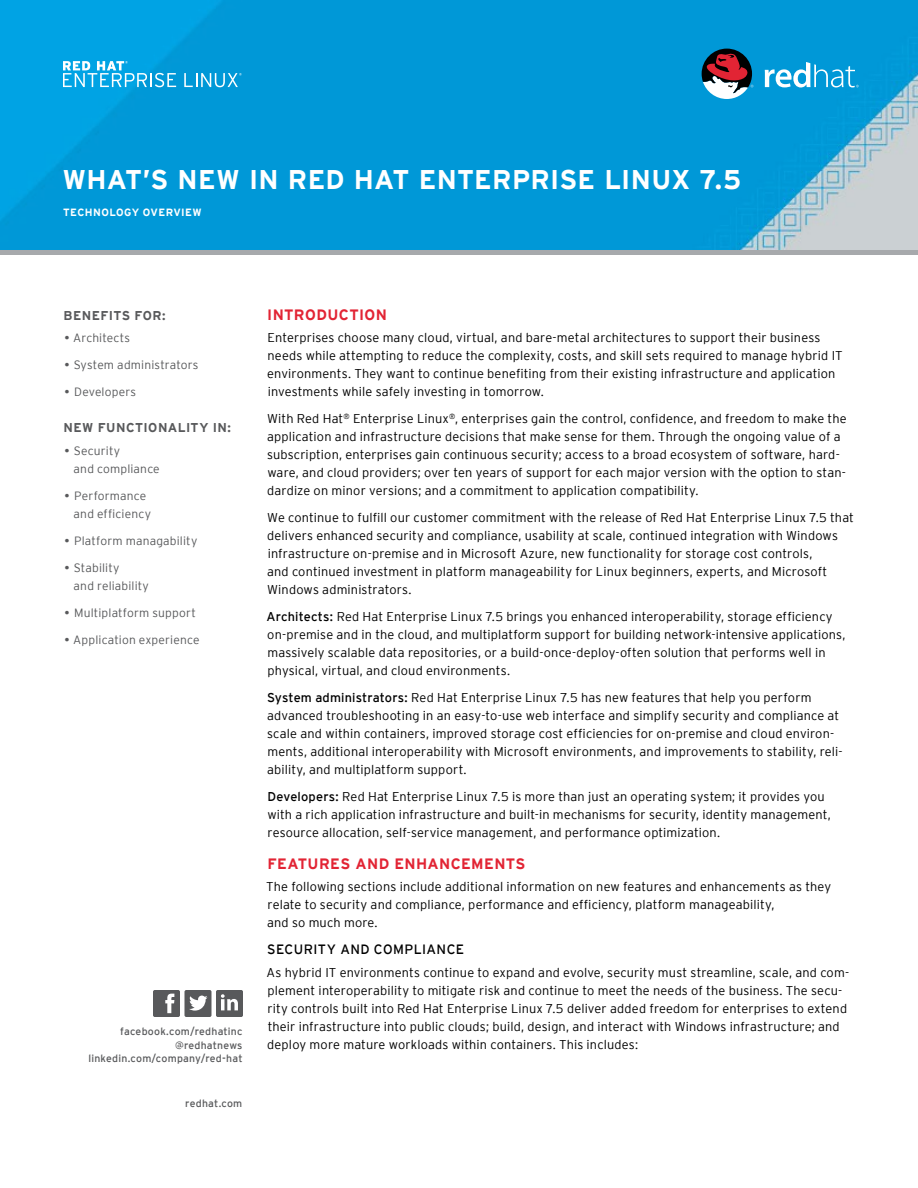
<style>
.page{position:relative;width:918px;height:1188px;background:#fff}
.page>*{position:absolute;margin:0;border:0;box-sizing:border-box;transform-origin:0 0}
.t1{font:700 27px "Interstate";letter-spacing:.01em;color:#fff}
.t2{font:700 15px "Interstate";letter-spacing:.025em;color:#e22434}
.t3{font:13.5px "Interstate";letter-spacing:.03em;color:#000}
.t4{font:300 12.75px/18px "Interstate";letter-spacing:.01em;color:#000}
.t5{font:700 12.75px "Interstate";letter-spacing:.03em;color:#58595b}
.t6{font:300 12px/18px "Interstate";letter-spacing:.015em;color:#58595b}
.t7{font:10.5px/13.5px "Interstate";letter-spacing:.02em;color:#58595b;text-align:right}
.t8{font:700 10.5px "Interstate";letter-spacing:.035em;color:#fff}
.s1{font-weight:400}
</style>
<div class="page">
<img style="left:0;top:0;width:918px;height:250px">
<svg style="left:153px;top:990px;width:90px;height:27px"></svg>
<svg style="left:765px;top:62px;width:94px;height:25px"></svg>
<svg style="left:702px;top:49px;width:51px;height:50px"></svg>
<svg style="left:63px;top:61px;width:113px;height:26px;background:#44b9e8"></svg>
<svg style="left:184px;top:73px;width:58px;height:14px"></svg>
<div style="left:0;top:250px;width:918px;height:5px;background:#a7a9ac"></div>
<h1 class="t1" style="left:62px;top:164px;width:680px">WHAT’S NEW IN RED HAT ENTERPRISE LINUX 7.5</h1>
<p class="t8" style="left:63px;top:206px;width:140px">TECHNOLOGY OVERVIEW</p>
<p class="t5" style="left:64px;top:308px;width:104px">BENEFITS FOR:</p>
<p class="t6" style="left:64px;top:329px;width:67px"><span class="s1">•</span> Architects</p>
<p class="t6" style="left:64px;top:356px;width:136px"><span class="s1">•</span> System administrators</p>
<p class="t6" style="left:64px;top:383px;width:73px"><span class="s1">•</span> Developers</p>
<p class="t5" style="left:64px;top:420px;width:169px">NEW FUNCTIONALITY IN:</p>
<p class="t6" style="left:74px;top:441px;width:88px;text-indent:-9px"><span class="s1">•</span> Security<br>and compliance</p>
<p class="t6" style="left:74px;top:486px;width:79px;text-indent:-9px"><span class="s1">•</span> Performance and efficiency</p>
<p class="t6" style="left:64px;top:531px;width:134px"><span class="s1">•</span> Platform managability</p>
<p class="t6" style="left:74px;top:558px;width:77px;text-indent:-9px"><span class="s1">•</span> Stability<br>and reliability</p>
<p class="t6" style="left:64px;top:603px;width:133px"><span class="s1">•</span> Multiplatform support</p>
<p class="t6" style="left:64px;top:630px;width:137px"><span class="s1">•</span> Application experience</p>
<p class="t7" style="left:88px;top:1024px;width:156px">facebook.com/redhatinc @redhatnews linkedin.com/company/red-hat</p>
<p class="t7" style="left:185px;top:1096px;width:59px">redhat.com</p>
<p class="t2" style="left:267px;top:306px;width:121px">INTRODUCTION</p>
<p class="t4" style="left:267px;top:328px;width:577px">Enterprises choose many cloud, virtual, and bare-metal architectures to support their business needs while attempting to reduce the complexity, costs, and skill sets required to manage hybrid IT environments. They want to continue benefiting from their existing infrastructure and application investments while safely investing in tomorrow.</p>
<p class="t4" style="left:267px;top:409px;width:581px">With Red Hat<sup>®</sup> Enterprise Linux<sup>®</sup>, enterprises gain the control, confidence, and freedom to make the application and infrastructure decisions that make sense for them. Through the ongoing value of a subscription, enterprises gain continuous security; access to a broad ecosystem of software, hard&shy;ware, and cloud providers; over ten years of support for each major version with the option to stan&shy;dardize on minor versions; and a commitment to application compatibility.</p>
<p class="t4" style="left:267px;top:508px;width:588px">We continue to fulfill our customer commitment with the release of Red Hat Enterprise Linux 7.5 that delivers enhanced security and compliance, usability at scale, continued integration with Windows infrastructure on-premise and in Microsoft Azure, new functionality for storage cost controls,<br>and continued investment in platform manageability for Linux beginners, experts, and Microsoft Windows administrators.</p>
<p class="t4" style="left:267px;top:607px;width:581px"><span class="s1">Architects:</span> Red Hat Enterprise Linux 7.5 brings you enhanced interoperability, storage efficiency on-premise and in the cloud, and multiplatform support for building network-intensive applications, massively scalable data repositories, or a build-once-deploy-often solution that performs well in physical, virtual, and cloud environments.</p>
<p class="t4" style="left:267px;top:688px;width:577px"><span class="s1">System administrators:</span> Red Hat Enterprise Linux 7.5 has new features that help you perform advanced troubleshooting in an easy-to-use web interface and simplify security and compliance at scale and within containers, improved storage cost efficiencies for on-premise and cloud environ&shy;ments, additional interoperability with Microsoft environments, and improvements to stability, reli&shy;ability, and multiplatform support.</p>
<p class="t4" style="left:267px;top:787px;width:565px"><span class="s1">Developers:</span> Red Hat Enterprise Linux 7.5 is more than just an operating system; it provides you with a rich application infrastructure and built-in mechanisms for security, identity management, resource allocation, self-service management, and performance optimization.</p>
<p class="t2" style="left:267px;top:855px;width:260px">FEATURES AND ENHANCEMENTS</p>
<p class="t4" style="left:266px;top:877px;width:567px">The following sections include additional information on new features and enhancements as they relate to security and compliance, performance and efficiency, platform manageability,<br>and so much more.</p>
<p class="t3" style="left:267px;top:942px;width:198px">SECURITY AND COMPLIANCE</p>
<p class="t4" style="left:267px;top:963px;width:584px">As hybrid IT environments continue to expand and evolve, security must streamline, scale, and com&shy;plement interoperability to mitigate risk and continue to meet the needs of the business. The secu&shy;rity controls built into Red Hat Enterprise Linux 7.5 deliver added freedom for enterprises to extend their infrastructure into public clouds; build, design, and interact with Windows infrastructure; and deploy more mature workloads within containers. This includes:</p>
</div>
